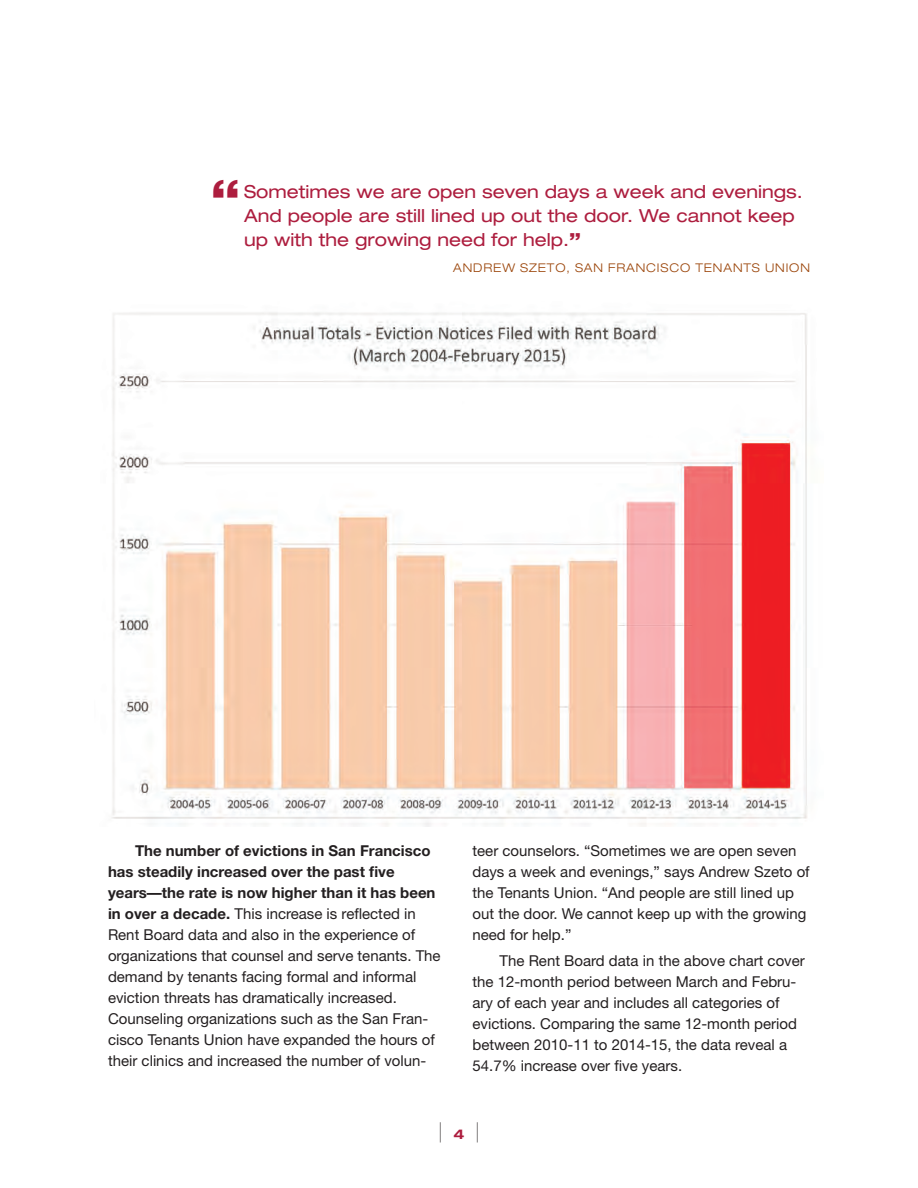
<style>
.page{position:relative;width:918px;height:1188px;background:#fff}
.page>*{position:absolute;margin:0;border:0;box-sizing:border-box;transform-origin:0 0}
.t1{font:800 expanded 45px "Helvetica Neue";color:#ad1d3e}
.t2{font:200 27px "Helvetica Neue";color:#231f20}
.t3{font:expanded 18px/24px "Helvetica Neue";color:#ad1d3e}
.Body_text{font:15px/21px "Helvetica Neue";color:#231f20}
.Quote_name{font:300 expanded 12px "Helvetica Neue";letter-spacing:.075em;color:#9b450a}
.s1{font-weight:800}
.s2{font-weight:700}
.s3{font-weight:700;font-stretch:expanded;font-size:13.5px;color:#ad1d3e}
</style>
<div class="page">
<img style="left:111px;top:312px;width:696px;height:515px">
<p class="t1" style="left:211px;top:167px;width:32px">“</p>
<p class="t3" style="left:244px;top:179px;width:560px">Sometimes we are open seven days a week and evenings.<br>And people are still lined up out the door. We cannot keep up with the growing need for help.<span class="s1">”</span></p>
<p class="Quote_name" style="left:453px;top:261px;width:358px">ANDREW SZETO, SAN FRANCISCO TENANTS UNION</p>
<p class="Body_text" style="left:108px;top:840px;width:334px;text-indent:27px"><span class="s2">The number of evictions in San Francisco has steadily increased over the past five years—the rate is now higher than it has been in over a decade.</span> This increase is reflected in Rent Board data and also in the experience of organizations that counsel and serve tenants. The demand by tenants facing formal and informal eviction threats has dramatically increased.<br>Counseling organizations such as the San Fran&shy;cisco Tenants Union have expanded the hours of their clinics and increased the number of volun-</p>
<p class="Body_text" style="left:472px;top:840px;width:339px">teer counselors. “Sometimes we are open seven days a week and evenings,” says Andrew Szeto of the Tenants Union. “And people are still lined up out the door. We cannot keep up with the growing need for help.”</p>
<p class="Body_text" style="left:472px;top:950px;width:334px;text-indent:27px">The Rent Board data in the above chart cover the 12-month period between March and Febru&shy;ary of each year and includes all categories of evictions. Comparing the same 12-month period between 2010-11 to 2014-15, the data reveal a 54.7% increase over five years.</p>
<h2 class="t2" style="left:438px;top:1117px;width:44px">| <span class="s3">4</span> |</h2>
</div>
